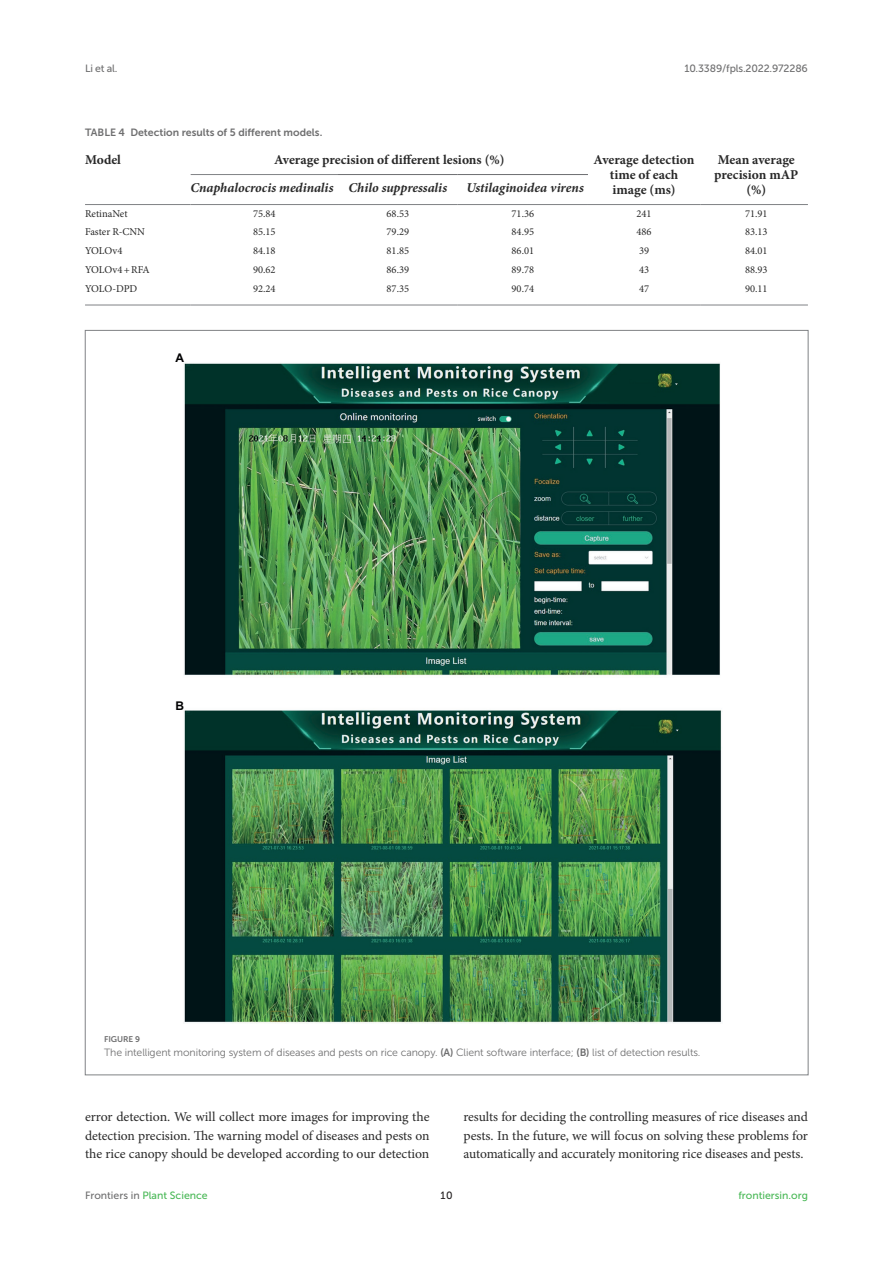
<style>
.page{position:relative;width:893px;height:1263px;background:#fff}
.page>*{position:absolute;margin:0;border:0;box-sizing:border-box;transform-origin:0 0}
.TEXT{font:13.5px/18.8px "Minion Pro";letter-spacing:-.005em;color:#292929;text-align:justify}
.TB_CH{font:700 13.5px/15px "Minion Pro";color:#292929;text-align:center}
.TB_CH-2{font:italic 700 13.5px "Minion Pro";letter-spacing:-.005em;color:#292929}
.TB_STH{font:700 13.5px "Minion Pro";letter-spacing:-.005em;color:#292929}
.t1{font:700 12px "Arial";color:#000002}
.TB_TX{font:10.5px "Minion Pro";color:#292929}
.FIG_LEG{font:10.5px "Museo Sans 300";letter-spacing:-.01em;color:#6f6f70}
.TT{font:10.5px "Museo Sans 700";color:#6f6f70}
.t2{font:10.5px "Museo Sans 500";color:#49b856}
.t3{font:10.5px "Museo Sans 500";letter-spacing:-.015em;color:#6f6f70}
.t4{font:10.5px "Museo Sans 500";color:#231f20}
.FIG_HD{font:8.25px "Museo Sans 700";letter-spacing:-.01em;color:#6f6f70}
.s1{font-family:"Museo Sans 700"}
.s2{color:#6f6f70}
</style>
<div class="page">
<hr style="left:588px;top:305px;width:112px;height:1px;background:#808285">
<hr style="left:458px;top:305px;width:130px;height:1px;background:#808285">
<hr style="left:338px;top:305px;width:120px;height:1px;background:#808285">
<hr style="left:191px;top:305px;width:147px;height:1px;background:#808285">
<hr style="left:700px;top:305px;width:108px;height:1px;background:#808285">
<hr style="left:85px;top:305px;width:106px;height:1px;background:#808285">
<hr style="left:588px;top:204px;width:112px;height:1px;background:#808285">
<hr style="left:700px;top:204px;width:108px;height:1px;background:#808285">
<hr style="left:85px;top:204px;width:106px;height:1px;background:#808285">
<hr style="left:338px;top:204px;width:120px;height:1px;background:#808285">
<hr style="left:458px;top:204px;width:130px;height:1px;background:#808285">
<hr style="left:191px;top:204px;width:147px;height:1px;background:#808285">
<hr style="left:191px;top:174px;width:147px;height:1px;background:#808285">
<hr style="left:338px;top:174px;width:120px;height:1px;background:#6c6d70">
<hr style="left:458px;top:174px;width:130px;height:1px;background:#6c6d70">
<img style="left:183px;top:363px;width:539px;height:660px">
<p class="t3" style="left:85px;top:63px;width:34px">Li et al.</p>
<p class="t3" style="left:684px;top:63px;width:125px">10.3389/fpls.2022.972286</p>
<p class="TT" style="left:85px;top:127px;width:239px">TABLE 4 Detection results of 5 different models.</p>
<p class="TB_CH" style="left:85px;top:152px;width:38px">Model</p>
<p class="TB_STH" style="left:274px;top:150px;width:232px">Average precision of different lesions (%)</p>
<p class="TB_CH" style="left:594px;top:152px;width:102px">Average detection time of each image (ms)</p>
<p class="TB_CH" style="left:714px;top:152px;width:86px;text-align:left">Mean average precision mAP</p>
<p class="TB_CH-2" style="left:191px;top:178px;width:144px">Cnaphalocrocis medinalis</p>
<p class="TB_CH-2" style="left:349px;top:178px;width:100px">Chilo suppressalis</p>
<p class="TB_CH-2" style="left:466px;top:178px;width:119px">Ustilaginoidea virens</p>
<p class="TB_CH" style="left:746px;top:182px;width:21px">(%)</p>
<p class="TB_TX" style="left:85px;top:206px;width:44px">RetinaNet</p>
<p class="TB_TX" style="left:253px;top:206px;width:24px">75.84</p>
<p class="TB_TX" style="left:387px;top:206px;width:24px">68.53</p>
<p class="TB_TX" style="left:512px;top:206px;width:24px">71.36</p>
<p class="TB_TX" style="left:636px;top:206px;width:17px">241</p>
<p class="TB_TX" style="left:745px;top:206px;width:24px">71.91</p>
<p class="TB_TX" style="left:85px;top:225px;width:61px">Faster R-CNN</p>
<p class="TB_TX" style="left:253px;top:225px;width:24px">85.15</p>
<p class="TB_TX" style="left:387px;top:225px;width:24px">79.29</p>
<p class="TB_TX" style="left:512px;top:225px;width:24px">84.95</p>
<p class="TB_TX" style="left:636px;top:225px;width:17px">486</p>
<p class="TB_TX" style="left:745px;top:225px;width:24px">83.13</p>
<p class="TB_TX" style="left:85px;top:244px;width:39px">YOLOv4</p>
<p class="TB_TX" style="left:253px;top:244px;width:24px">84.18</p>
<p class="TB_TX" style="left:387px;top:244px;width:24px">81.85</p>
<p class="TB_TX" style="left:512px;top:244px;width:24px">86.01</p>
<p class="TB_TX" style="left:639px;top:244px;width:12px">39</p>
<p class="TB_TX" style="left:745px;top:244px;width:24px">84.01</p>
<p class="TB_TX" style="left:85px;top:263px;width:66px">YOLOv4+RFA</p>
<p class="TB_TX" style="left:253px;top:263px;width:24px">90.62</p>
<p class="TB_TX" style="left:387px;top:263px;width:24px">86.39</p>
<p class="TB_TX" style="left:512px;top:263px;width:24px">89.78</p>
<p class="TB_TX" style="left:639px;top:263px;width:12px">43</p>
<p class="TB_TX" style="left:745px;top:263px;width:24px">88.93</p>
<p class="TB_TX" style="left:85px;top:281px;width:54px">YOLO-DPD</p>
<p class="TB_TX" style="left:253px;top:281px;width:24px">92.24</p>
<p class="TB_TX" style="left:387px;top:281px;width:24px">87.35</p>
<p class="TB_TX" style="left:512px;top:281px;width:24px">90.74</p>
<p class="TB_TX" style="left:639px;top:281px;width:12px">47</p>
<p class="TB_TX" style="left:745px;top:281px;width:24px">90.11</p>
<p class="t1" style="left:176px;top:350px;width:10px">A</p>
<p class="t1" style="left:176px;top:697px;width:10px">B</p>
<p class="FIG_HD" style="left:104px;top:1035px;width:37px">FIGURE 9</p>
<p class="FIG_LEG" style="left:104px;top:1046px;width:598px">The intelligent monitoring system of diseases and pests on rice canopy. <span class="s1">(A)</span> Client software interface; <span class="s1">(B)</span> list of detection results.</p>
<p class="TEXT" style="left:85px;top:1107px;width:346px">error detection. We will collect more images for improving the detection precision. The warning model of diseases and pests on the rice canopy should be developed according to our detection</p>
<p class="TEXT" style="left:463px;top:1107px;width:346px">results for deciding the controlling measures of rice diseases and pests. In the future, we will focus on solving these problems for automatically and accurately monitoring rice diseases and pests.</p>
<p class="t2" style="left:85px;top:1190px;width:124px"><span class="s2">Frontiers in</span> Plant Science</p>
<p class="t4" style="left:440px;top:1190px;width:14px">10</p>
<p class="t2" style="left:738px;top:1190px;width:71px">frontiersin.org</p>
</div>
